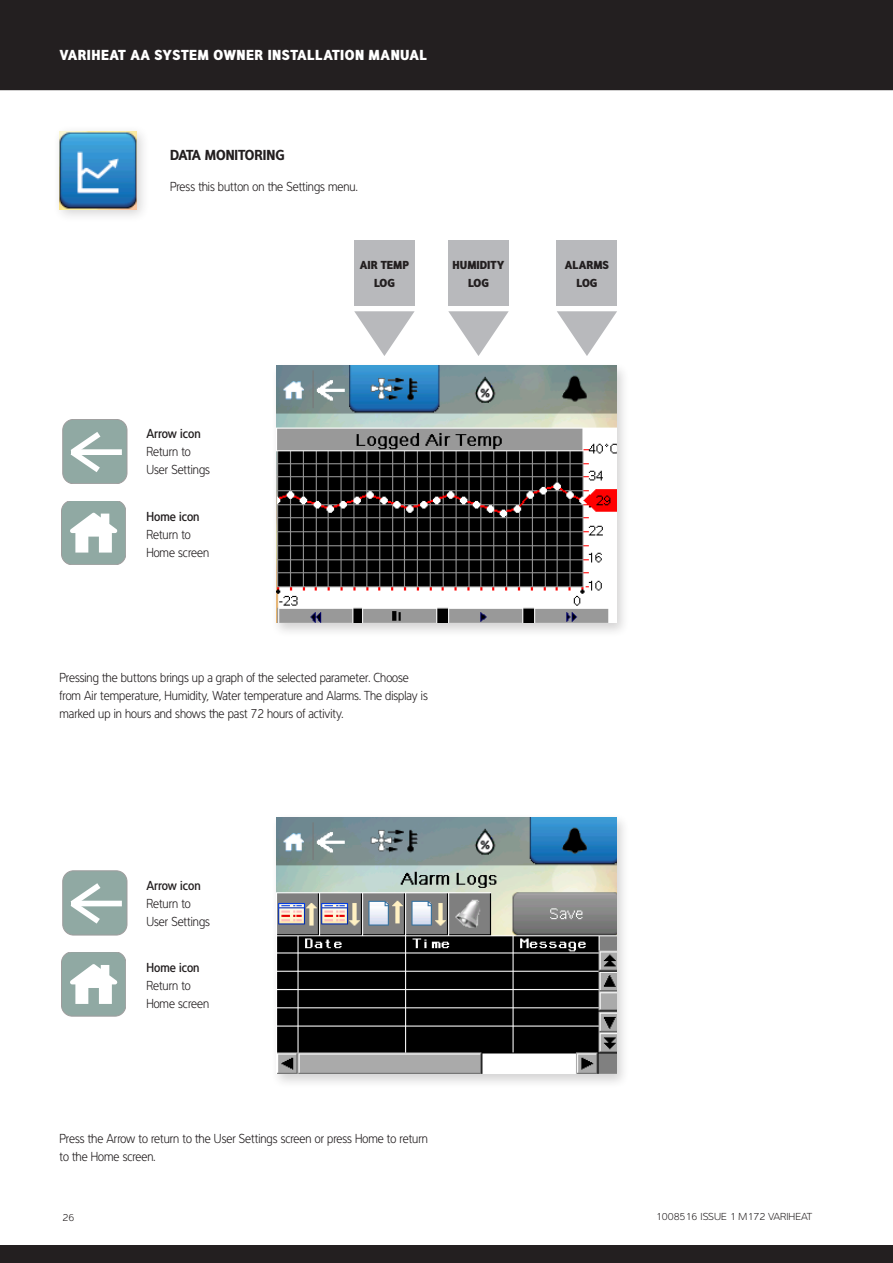
<style>
.page{position:relative;width:893px;height:1263px;background:#fff}
.page>*{position:absolute;margin:0;border:0;box-sizing:border-box;transform-origin:0 0}
.t1{font:15px "Interval Pro Black Cond";letter-spacing:.03em;color:#fff}
.Headings_without_num{font:15px "Interval Pro Bold Cond";color:#231f20}
.Body_Text{font:13.5px/18px "Interval Pro Light Cond";color:#231f20}
.Boxed_text_8{font:12px/18px "Interval Pro Black Cond";color:#231f20;text-align:center}
.t2{font:300 10.5px "Interval Pro";color:#231f20}
.s1{font-family:"Interval Pro Medium Cond"}
</style>
<div class="page">
<div style="left:0;top:0;width:893px;height:90px;background:#231f20"></div>
<div style="left:0;top:1245px;width:893px;height:18px;background:#231f20"></div>
<div style="left:52px;top:124px;width:98px;height:99px;background:#231f20;opacity:.2"></div>
<img style="left:60px;top:132px;width:76px;height:77px">
<div style="left:354px;top:240px;width:61px;height:66px;background:#b8b9bc"></div>
<svg style="left:354px;top:311px;width:61px;height:45px"></svg>
<div style="left:271px;top:361px;width:359px;height:276px;background:#231f20;opacity:.2"></div>
<img style="left:276px;top:366px;width:340px;height:256px">
<svg style="left:61px;top:501px;width:65px;height:64px"></svg>
<div style="left:63px;top:419px;width:64px;height:65px;background:#90a9a3;border-radius:11px"></div>
<div style="left:63px;top:419px;width:64px;height:65px;border:1px solid #231f20;border-radius:11px"></div>
<div style="left:76px;top:449px;width:46px;height:6px;background:#fff"></div>
<svg style="left:64px;top:426px;width:43px;height:52px"></svg>
<div style="left:448px;top:240px;width:61px;height:66px;background:#b8b9bc"></div>
<svg style="left:448px;top:311px;width:61px;height:45px"></svg>
<div style="left:557px;top:240px;width:60px;height:66px;background:#b8b9bc"></div>
<svg style="left:557px;top:311px;width:60px;height:45px"></svg>
<div style="left:271px;top:813px;width:359px;height:276px;background:#231f20;opacity:.2"></div>
<img style="left:276px;top:817px;width:340px;height:257px">
<svg style="left:61px;top:953px;width:65px;height:63px"></svg>
<div style="left:63px;top:871px;width:64px;height:64px;background:#90a9a3;border-radius:11px"></div>
<div style="left:63px;top:871px;width:64px;height:64px;border:1px solid #231f20;border-radius:11px"></div>
<div style="left:76px;top:901px;width:46px;height:5px;background:#fff"></div>
<svg style="left:64px;top:878px;width:43px;height:51px"></svg>
<p class="t1" style="left:60px;top:44px;width:369px">VARIHEAT AA SYSTEM OWNER INSTALLATION MANUAL</p>
<p class="Headings_without_num" style="left:170px;top:143px;width:116px">DATA MONITORING</p>
<p class="Body_Text" style="left:170px;top:176px;width:189px">Press this button on the Settings menu.</p>
<p class="Boxed_text_8" style="left:360px;top:254px;width:50px">AIR TEMP<br>LOG</p>
<p class="Boxed_text_8" style="left:453px;top:254px;width:53px">HUMIDITY<br>LOG</p>
<p class="Boxed_text_8" style="left:565px;top:254px;width:46px">ALARMS<br>LOG</p>
<p class="Body_Text" style="left:146px;top:423px;width:65px"><span class="s1">Arrow icon<br></span>Return to<br>User Settings</p>
<p class="Body_Text" style="left:146px;top:506px;width:64px"><span class="s1">Home icon<br></span>Return to<br>Home screen</p>
<p class="Body_Text" style="left:60px;top:667px;width:370px">Pressing the buttons brings up a graph of the selected parameter. Choose from Air temperature, Humidity, Water temperature and Alarms. The display is marked up in hours and shows the past 72 hours of activity.</p>
<p class="Body_Text" style="left:146px;top:875px;width:65px"><span class="s1">Arrow icon<br></span>Return to<br>User Settings</p>
<p class="Body_Text" style="left:146px;top:957px;width:64px"><span class="s1">Home icon<br></span>Return to<br>Home screen</p>
<p class="Body_Text" style="left:60px;top:1128px;width:370px">Press the Arrow to return to the User Settings screen or press Home to return to the Home screen.</p>
<p class="t2" style="left:62px;top:1209px;width:13px">26</p>
<p class="t2" style="left:656px;top:1209px;width:158px">1008516 ISSUE 1 M172 VARIHEAT</p>
</div>
